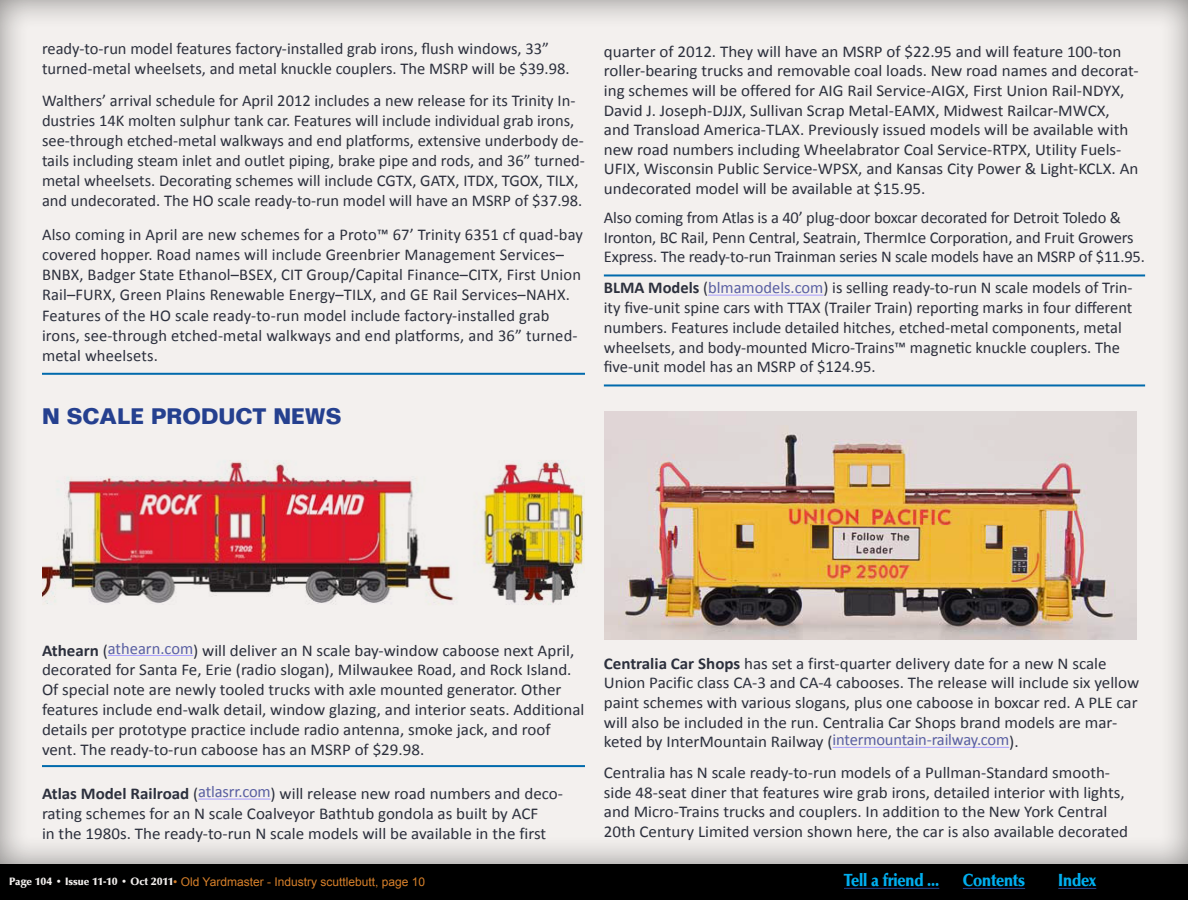
<style>
.page{position:relative;width:1188px;height:900px;background:#fff}
.page>*{position:absolute;margin:0;border:0;box-sizing:border-box;transform-origin:0 0}
.Body_text_no_dropcap{font:700 22px "Folio LT";color:#25408f;scale:.95 1}
.t1{font:18px "URW Classico Blac";letter-spacing:-.01em;color:#00aeef;scale:.9 1}
.Body_text_no_dropcap-2{font:16.5px/20.1px "Calibri";color:#2c303d}
.t2{font:12px "Arial";color:#d7802a}
.t3{font:11px "URW Classico Blac";color:#f3f0ee}
.s1{font-weight:700}
.s2{color:#595fa2}
</style>
<div class="page">
<div style="left:0;top:864px;width:1188px;height:36px;background:#000"></div>
<div style="left:0;top:0;width:1188px;height:864px;background:#000;opacity:.45"></div>
<hr style="left:963px;top:888px;width:62px;height:1px;background:#25408f">
<hr style="left:1058px;top:888px;width:38px;height:1px;background:#25408f">
<hr style="left:844px;top:888px;width:95px;height:1px;background:#25408f">
<hr style="left:604px;top:274px;width:541px;height:2px;background:#006aac">
<hr style="left:708px;top:295px;width:115px;height:1px;background:#a99eff">
<hr style="left:604px;top:384px;width:541px;height:2px;background:#006aac">
<hr style="left:833px;top:747px;width:176px;height:1px;background:#a99eff">
<hr style="left:42px;top:373px;width:543px;height:2px;background:#006aac">
<hr style="left:108px;top:655px;width:85px;height:1px;background:#a99eff">
<hr style="left:42px;top:765px;width:543px;height:2px;background:#006aac">
<hr style="left:198px;top:799px;width:73px;height:1px;background:#a99eff">
<img style="left:42px;top:446px;width:543px;height:162px">
<img style="left:604px;top:411px;width:532px;height:228px">
<p class="Body_text_no_dropcap-2" style="left:42px;top:39px;width:529px">ready-to-run model features factory-installed grab irons, flush windows, 33” turned-metal wheelsets, and metal knuckle couplers. The MSRP will be $39.98.</p>
<p class="Body_text_no_dropcap-2" style="left:42px;top:90px;width:544px">Walthers’ arrival schedule for April 2012 includes a new release for its Trinity In&shy;dustries 14K molten sulphur tank car. Features will include individual grab irons, see-through etched-metal walkways and end platforms, extensive underbody de&shy;tails including steam inlet and outlet piping, brake pipe and rods, and 36” turned&shy;metal wheelsets. Decorating schemes will include CGTX, GATX, ITDX, TGOX, TILX, and undecorated. The HO scale ready-to-run model will have an MSRP of $37.98.</p>
<p class="Body_text_no_dropcap-2" style="left:42px;top:225px;width:543px">Also coming in April are new schemes for a Proto™ 67’ Trinity 6351 cf quad-bay covered hopper. Road names will include Greenbrier Management Services– BNBX, Badger State Ethanol–BSEX, CIT Group/Capital Finance–CITX, First Union Rail–FURX, Green Plains Renewable Energy–TILX, and GE Rail Services–NAHX.<br>Features of the HO scale ready-to-run model include factory-installed grab irons, see-through etched-metal walkways and end platforms, and 36” turned&shy;metal wheelsets.</p>
<p class="Body_text_no_dropcap" style="left:42px;top:403px;width:317px">N SCALE PRODUCT NEWS</p>
<p class="Body_text_no_dropcap-2" style="left:604px;top:42px;width:536px;line-height:19.6px">quarter of 2012. They will have an MSRP of $22.95 and will feature 100-ton roller-bearing trucks and removable coal loads. New road names and decorat&shy;ing schemes will be offered for AIG Rail Service-AIGX, First Union Rail-NDYX, David J. Joseph-DJJX, Sullivan Scrap Metal-EAMX, Midwest Railcar-MWCX, and Transload America-TLAX. Previously issued models will be available with new road numbers including Wheelabrator Coal Service-RTPX, Utility Fuels-UFIX, Wisconsin Public Service-WPSX, and Kansas City Power &amp; Light-KCLX. An undecorated model will be available at $15.95.</p>
<p class="Body_text_no_dropcap-2" style="left:604px;top:208px;width:543px;line-height:19.8px">Also coming from Atlas is a 40’ plug-door boxcar decorated for Detroit Toledo &amp;<br>Ironton, BC Rail, Penn Central, Seatrain, ThermIce Corporation, and Fruit Growers<br>Express. The ready-to-run Trainman series N scale models have an MSRP of $11.95.</p>
<p class="Body_text_no_dropcap-2" style="left:604px;top:278px;width:530px;line-height:19.8px"><span class="s1">BLMA Models</span> (<span class="s2">blmamodels.com</span>) is selling ready-to-run N scale models of Trin&shy;ity five-unit spine cars with TTAX (Trailer Train) reporting marks in four different numbers. Features include detailed hitches, etched-metal components, metal wheelsets, and body-mounted Micro-Trains™ magnetic knuckle couplers. The five-unit model has an MSRP of $124.95.</p>
<p class="Body_text_no_dropcap-2" style="left:42px;top:640px;width:544px"><span class="s1">Athearn</span> (<span class="s2">athearn.com</span>) will deliver an N scale bay-window caboose next April, decorated for Santa Fe, Erie (radio slogan), Milwaukee Road, and Rock Island.<br>Of special note are newly tooled trucks with axle mounted generator. Other features include end-walk detail, window glazing, and interior seats. Additional details per prototype practice include radio antenna, smoke jack, and roof vent. The ready-to-run caboose has an MSRP of $29.98.</p>
<p class="Body_text_no_dropcap-2" style="left:42px;top:784px;width:523px"><span class="s1">Atlas Model Railroad</span> (<span class="s2">atlasrr.com</span>) will release new road numbers and deco&shy;rating schemes for an N scale Coalveyor Bathtub gondola as built by ACF<br>in the 1980s. The ready-to-run N scale models will be available in the first</p>
<p class="Body_text_no_dropcap-2" style="left:604px;top:654px;width:537px;line-height:19.7px"><span class="s1">Centralia Car Shops</span> has set a first-quarter delivery date for a new N scale Union Pacific class CA-3 and CA-4 cabooses. The release will include six yellow paint schemes with various slogans, plus one caboose in boxcar red. A PLE car will also be included in the run. Centralia Car Shops brand models are mar&shy;keted by InterMountain Railway (<span class="s2">intermountain-railway.com</span>).</p>
<p class="Body_text_no_dropcap-2" style="left:604px;top:763px;width:526px;line-height:19.6px">Centralia has N scale ready-to-run models of a Pullman-Standard smooth&shy;side 48-seat diner that features wire grab irons, detailed interior with lights, and Micro-Trains trucks and couplers. In addition to the New York Central 20th Century Limited version shown here, the car is also available decorated</p>
<p class="t3" style="left:9px;top:874px;width:166px">Page 104 • Issue 11-10 • Oct 2011</p>
<p class="t1" style="left:844px;top:869px;width:107px">Tell a friend ...</p>
<p class="t1" style="left:963px;top:869px;width:71px">Contents</p>
<p class="t1" style="left:1058px;top:869px;width:44px">Index</p>
<p class="t2" style="left:173px;top:874px;width:253px">• Old Yardmaster - Industry scuttlebutt, page 10</p>
</div>
